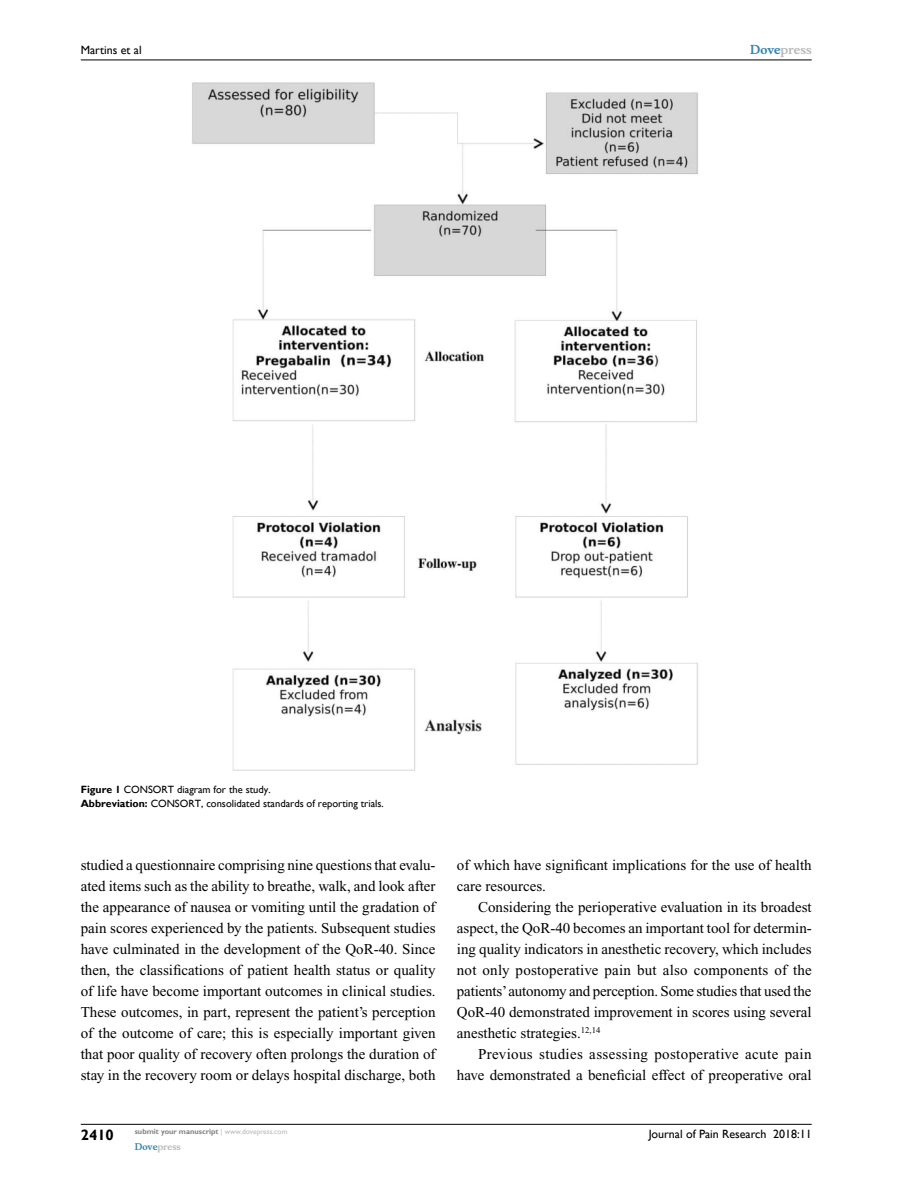
<style>
.page{position:relative;width:918px;height:1188px;background:#fff}
.page>*{position:absolute;margin:0;border:0;box-sizing:border-box;transform-origin:0 0}
.t1{font:15px/21px "Times New Roman";color:#000;text-align:justify}
.t2{font:700 15px "Gill Sans";color:#000}
.t3{font:12px "Gill Sans";color:#000}
.t4{font:700 12px "Musee";color:#b8babc}
.t5{font:10.5px/13.5px "Gill Sans";color:#000}
.t6{font:700 9px "Musee";color:#b8babc}
.t7{font:700 7.5px "Gill Sans";color:#808285}
.s1{color:#3785ad}
.s2{font-weight:700}
.s3{font-weight:400;color:#b8babc}
</style>
<div class="page">
<hr style="left:81px;top:1124px;width:731px;height:1px;background:#000">
<hr style="left:81px;top:60px;width:731px;height:1px;background:#000">
<img style="left:191px;top:82px;width:507px;height:689px">
<p class="t3" style="left:81px;top:43px;width:62px">Martins et al</p>
<p class="t4" style="left:750px;top:43px;width:63px"><span class="s1">Dove</span>press</p>
<p class="t5" style="left:81px;top:783px;width:305px"><span class="s2">Figure 1</span> CON SORT diagram for the study.<br><span class="s2">Abbreviation:</span> CON SORT, consolidated standards of reporting trials.</p>
<p class="t1" style="left:81px;top:855px;width:356px">studied a questionnaire comprising nine questions that evalu&shy;ated items such as the ability to breathe, walk, and look after the appearance of nausea or vomiting until the gradation of pain scores experienced by the patients. Subsequent studies have culminated in the development of the QoR-40. Since then, the classifications of patient health status or quality of life have become important outcomes in clinical studies.<br>These outcomes, in part, represent the patient’s perception of the outcome of care; this is especially important given that poor quality of recovery often prolongs the duration of stay in the recovery room or delays hospital discharge, both</p>
<p class="t1" style="left:457px;top:855px;width:356px">of which have significant implications for the use of health care resources.</p>
<p class="t1" style="left:457px;top:897px;width:357px;text-indent:21px">Considering the perioperative evaluation in its broadest aspect, the QoR-40 becomes an important tool for determin&shy;ing quality indicators in anesthetic recovery, which includes not only postoperative pain but also components of the patients’ autonomy and perception. Some studies that used the QoR-40 demonstrated improvement in scores using several anesthetic strategies.<sup>12,14</sup></p>
<p class="t1" style="left:457px;top:1044px;width:356px;text-align:right">Previous studies assessing postoperative acute pain have demonstrated a beneficial effect of preoperative oral</p>
<p class="t2" style="left:81px;top:1126px;width:35px">2410</p>
<p class="t7" style="left:135px;top:1127px;width:154px">submit your manuscript <span class="s3">| www.dovepress.com</span></p>
<p class="t6" style="left:135px;top:1141px;width:48px"><span class="s1">Dove</span>press</p>
<p class="t3" style="left:649px;top:1127px;width:164px">Journal of Pain Research 2018:11</p>
</div>
